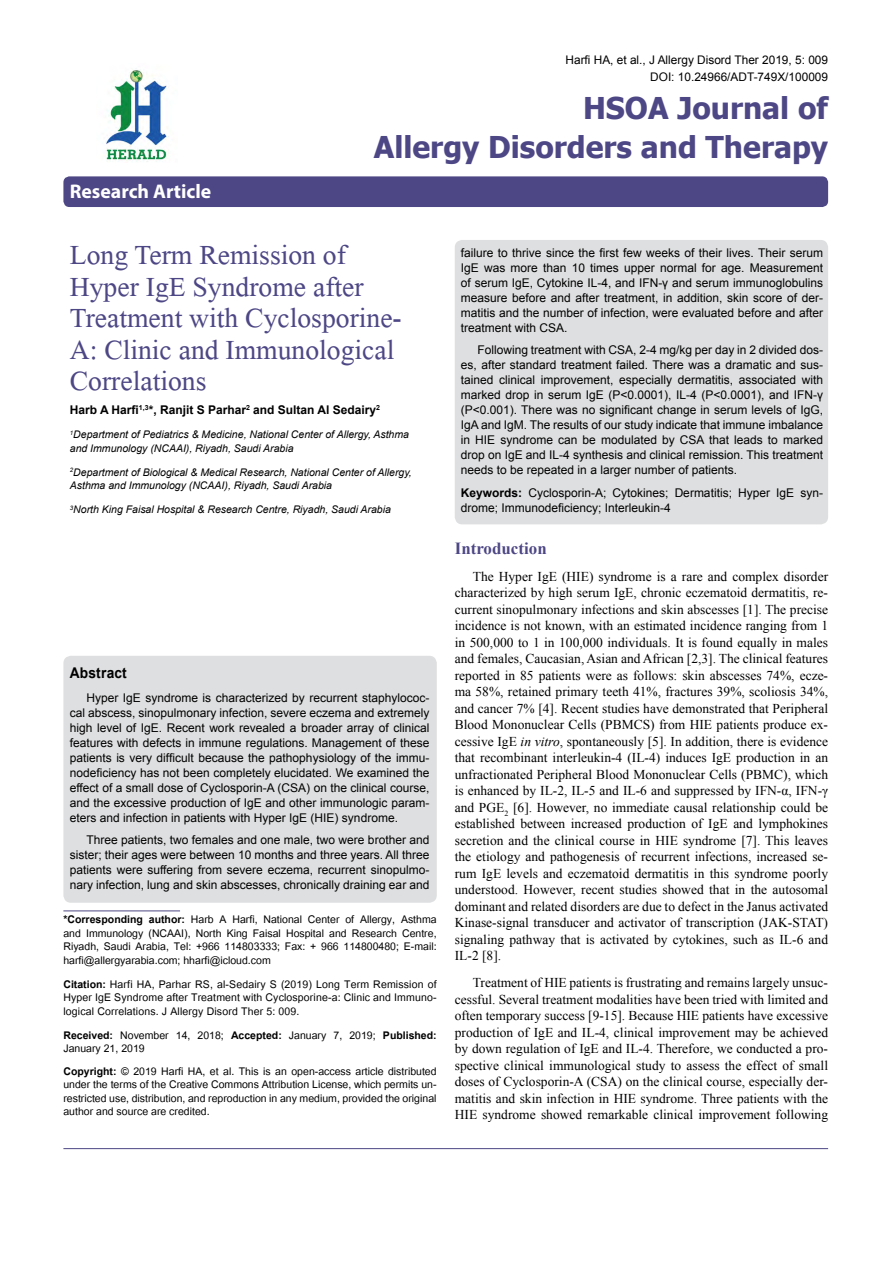
<style>
.page{position:relative;width:893px;height:1263px;background:#fff}
.page>*{position:absolute;margin:0;border:0;box-sizing:border-box;transform-origin:0 0}
.t1{font:41.25px/31.5px "Microsoft Himalaya";color:#4d4785}
.t2{font:700 30px/39px "Tahoma";color:#4d4785;text-align:right}
.t3{font:700 19.8px "Myriad Hebrew";color:#fff}
.t4{font:700 16.95px "Times New Roman";color:#4d4785}
.t5{font:700 14.85px "Arial";letter-spacing:.015em;color:#000;scale:.93 1}
.t6{font:14.7px/13.5px "Utsaah";color:#000;text-align:justify}
.t7{font:13.5px/16.5px "Times New Roman";color:#000;text-align:justify}
.t8{font:12px/15px "Arial";color:#000;text-align:justify}
.t9{font:700 12px "Arial";color:#000}
.t10{font:11.85px/16.5px "Arial";color:#000;text-align:right}
.t11{font:italic 10.5px/13.5px "Arial";color:#000}
.s1{font-weight:700}
.s2{font-style:italic}
</style>
<div class="page">
<div style="left:63px;top:176px;width:765px;height:31px;background:#4d4785;border-radius:6px"></div>
<div style="left:63px;top:656px;width:374px;height:247px;background:#dedfe0;border-radius:8px"></div>
<hr style="left:63px;top:910px;width:117px;height:1px;background:#4d4785">
<img style="left:105px;top:70px;width:64px;height:92px">
<hr style="left:63px;top:1148px;width:765px;height:1px;background:#4d4785">
<div style="left:455px;top:240px;width:373px;height:284px;background:#dedfe0;border-radius:8px"></div>
<h3 class="t3" style="left:70px;top:180px;width:143px">Research Article</h3>
<p class="t10" style="left:565px;top:52px;width:264px">Harfi HA, et al., J Allergy Disord Ther 2019, 5: 009<br>DOI: 10.24966/ADT-749X/100009</p>
<h2 class="t2" style="left:374px;top:86px;width:456px">HSOA Journal of<br>Allergy Disorders and Therapy</h2>
<h1 class="t1" style="left:70px;top:234px;width:333px">Long Term Remission of<br>Hyper IgE Syndrome after<br>Treatment with Cyclosporine-<br>A: Clinic and Immunological<br>Correlations</h1>
<p class="t8" style="left:461px;top:245px;width:364px">failure to thrive since the first few weeks of their lives. Their serum IgE was more than 10 times upper normal for age. Measurement of serum IgE, Cytokine IL-4, and IFN-γ and serum immunoglobulins measure before and after treatment, in addition, skin score of der&shy;matitis and the number of infection, were evaluated before and after treatment with CSA.</p>
<p class="t8" style="left:461px;top:343px;width:364px;text-indent:16px">Following treatment with CSA, 2-4 mg/kg per day in 2 divided dos&shy;es, after standard treatment failed. There was a dramatic and sus&shy;tained clinical improvement, especially dermatitis, associated with marked drop in serum IgE (P&lt;0.0001), IL-4 (P&lt;0.0001), and IFN-γ (P&lt;0.001). There was no significant change in serum levels of IgG, IgA and IgM. The results of our study indicate that immune imbalance in HIE syndrome can be modulated by CSA that leads to marked drop on IgE and IL-4 synthesis and clinical remission. This treatment needs to be repeated in a larger number of patients.</p>
<p class="t8" style="left:461px;top:485px;width:364px"><span class="s1">Keywords:</span> Cyclosporin-A; Cytokines; Dermatitis; Hyper IgE syn&shy;drome; Immunodeficiency; Interleukin-4</p>
<p class="t9" style="left:70px;top:402px;width:312px">Harb A Harfi<sup>1,3</sup>*, Ranjit S Parhar<sup>2</sup> and Sultan Al Sedairy<sup>2</sup></p>
<p class="t11" style="left:70px;top:428px;width:341px"><sup>1</sup>Department of Pediatrics &amp; Medicine, National Center of Allergy, Asthma and Immunology (NCAAI), Riyadh, Saudi Arabia</p>
<p class="t11" style="left:70px;top:465px;width:343px"><sup>2</sup>Department of Biological &amp; Medical Research, National Center of Allergy,<br>Asthma and Immunology (NCAAI), Riyadh, Saudi Arabia</p>
<p class="t11" style="left:70px;top:503px;width:323px"><sup>3</sup>North King Faisal Hospital &amp; Research Centre, Riyadh, Saudi Arabia</p>
<p class="t5" style="left:70px;top:663px;width:63px">Abstract</p>
<p class="t8" style="left:70px;top:690px;width:361px;text-indent:16px">Hyper IgE syndrome is characterized by recurrent staphylococ&shy;cal abscess, sinopulmonary infection, severe eczema and extremely high level of IgE. Recent work revealed a broader array of clinical features with defects in immune regulations. Management of these patients is very difficult because the pathophysiology of the immu&shy;nodeficiency has not been completely elucidated. We examined the effect of a small dose of Cyclosporin-A (CSA) on the clinical course, and the excessive production of IgE and other immunologic param&shy;eters and infection in patients with Hyper IgE (HIE) syndrome.</p>
<p class="t8" style="left:70px;top:833px;width:361px;text-indent:16px">Three patients, two females and one male, two were brother and sister; their ages were between 10 months and three years. All three patients were suffering from severe eczema, recurrent sinopulmo&shy;nary infection, lung and skin abscesses, chronically draining ear and</p>
<p class="t6" style="left:63px;top:914px;width:375px"><span class="s1">*Corresponding author:</span> Harb A Harfi, National Center of Allergy, Asthma and Immunology (NCAAI), North King Faisal Hospital and Research Centre, Riyadh, Saudi Arabia, Tel: +966 114803333; Fax: + 966 114800480; E-mail: harfi@allergyarabia.com; hharfi@icloud.com</p>
<p class="t6" style="left:63px;top:978px;width:375px"><span class="s1">Citation:</span> Harfi HA, Parhar RS, al-Sedairy S (2019) Long Term Remission of Hyper IgE Syndrome after Treatment with Cyclosporine-a: Clinic and Immuno&shy;logical Correlations. J Allergy Disord Ther 5: 009.</p>
<p class="t6" style="left:63px;top:1029px;width:375px"><span class="s1">Received:</span> November 14, 2018; <span class="s1">Accepted:</span> January 7, 2019; <span class="s1">Published:<br></span>January 21, 2019</p>
<p class="t6" style="left:63px;top:1065px;width:375px"><span class="s1">Copyright:</span> © 2019 Harfi HA, et al. This is an open-access article distributed under the terms of the Creative Commons Attribution License, which permits un&shy;restricted use, distribution, and reproduction in any medium, provided the original author and source are credited.</p>
<p class="t4" style="left:455px;top:536px;width:93px">Introduction</p>
<p class="t7" style="left:455px;top:568px;width:375px;text-indent:18px">The Hyper IgE (HIE) syndrome is a rare and complex disorder characterized by high serum IgE, chronic eczematoid dermatitis, re&shy;current sinopulmonary infections and skin abscesses [1]. The precise incidence is not known, with an estimated incidence ranging from 1 in 500,000 to 1 in 100,000 individuals. It is found equally in males and females, Caucasian, Asian and African [2,3]. The clinical features reported in 85 patients were as follows: skin abscesses 74%, ecze&shy;ma 58%, retained primary teeth 41%, fractures 39%, scoliosis 34%, and cancer 7% [4]. Recent studies have demonstrated that Peripheral Blood Mononuclear Cells (PBMCS) from HIE patients produce ex&shy;cessive IgE <span class="s2">in vitro</span>, spontaneously [5]. In addition, there is evidence that recombinant interleukin-4 (IL-4) induces IgE production in an unfractionated Peripheral Blood Mononuclear Cells (PBMC), which is enhanced by IL-2, IL-5 and IL-6 and suppressed by IFN-α, IFN-γ and PGE<sub>2</sub> [6]. However, no immediate causal relationship could be established between increased production of IgE and lymphokines secretion and the clinical course in HIE syndrome [7]. This leaves the etiology and pathogenesis of recurrent infections, increased se&shy;rum IgE levels and eczematoid dermatitis in this syndrome poorly understood. However, recent studies showed that in the autosomal dominant and related disorders are due to defect in the Janus activated Kinase-signal transducer and activator of transcription (JAK-STAT) signaling pathway that is activated by cytokines, such as IL-6 and IL-2 [8].</p>
<p class="t7" style="left:455px;top:974px;width:375px;text-indent:18px">Treatment of HIE patients is frustrating and remains largely unsuc&shy;cessful. Several treatment modalities have been tried with limited and often temporary success [9-15]. Because HIE patients have excessive production of IgE and IL-4, clinical improvement may be achieved by down regulation of IgE and IL-4. Therefore, we conducted a pro&shy;spective clinical immunological study to assess the effect of small doses of Cyclosporin-A (CSA) on the clinical course, especially der&shy;matitis and skin infection in HIE syndrome. Three patients with the HIE syndrome showed remarkable clinical improvement following</p>
</div>
